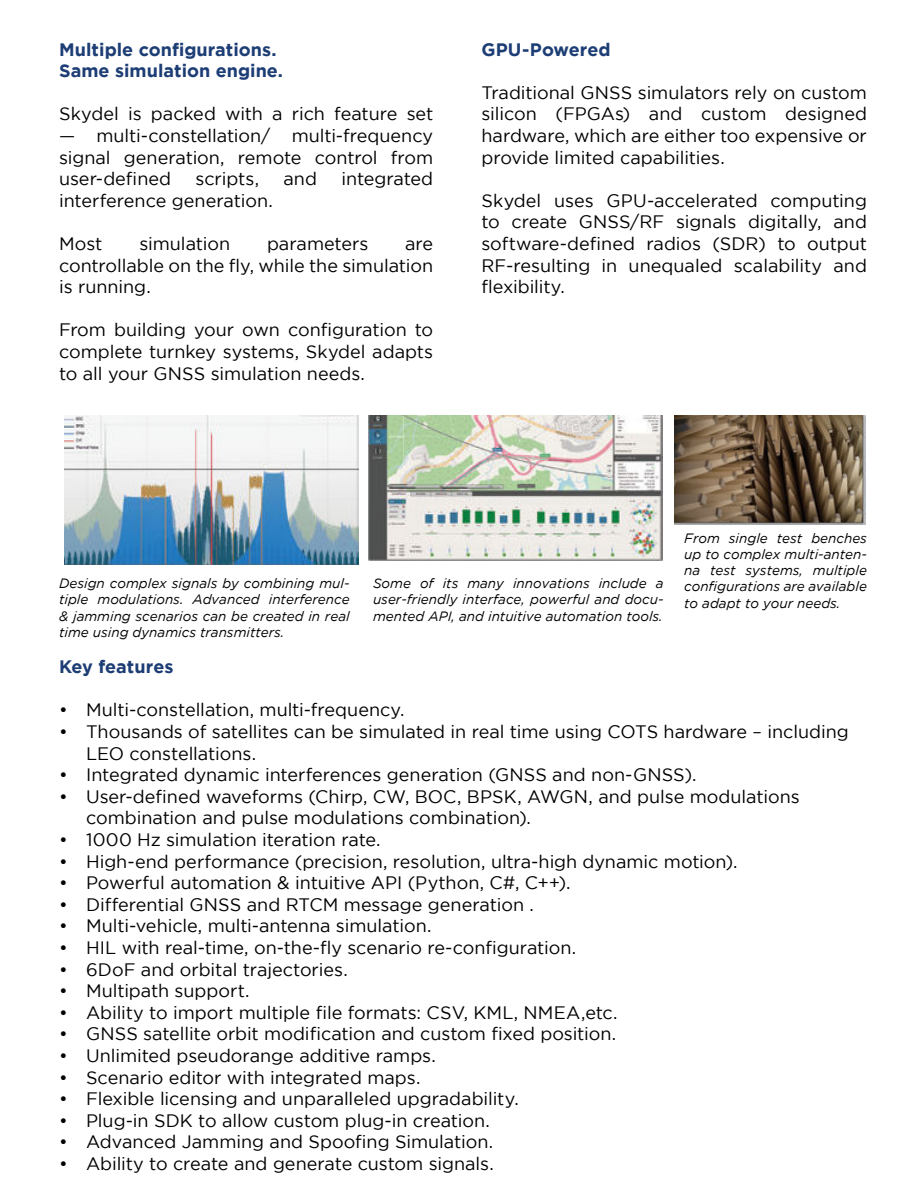
<style>
.page{position:relative;width:918px;height:1188px;background:#fff}
.page>*{position:absolute;margin:0;border:0;box-sizing:border-box;transform-origin:0 0}
.t1{font:18px/21.6px "Gotham";letter-spacing:-.005em;color:#000;text-align:justify}
.t2{font:700 18px/21.6px "Gotham";color:#1d3d75}
.t3{font:italic 13.5px/16.2px "Gotham";color:#000;text-align:justify}
</style>
<div class="page">
<img style="left:65px;top:416px;width:294px;height:148px">
<img style="left:368px;top:416px;width:294px;height:145px">
<img style="left:674px;top:416px;width:191px;height:108px">
<p class="t2" style="left:59px;top:38px;width:226px">Multiple configurations.<br>Same simulation engine.</p>
<p class="t1" style="left:59px;top:104px;width:376px">Skydel is packed with a rich feature set</p>
<p class="t1" style="left:59px;top:126px;width:376px">— multi-constellation/ multi-frequency signal generation, remote control from user-defined</p>
<p class="t1" style="left:196px;top:168px;width:65px">scripts,</p>
<p class="t1" style="left:284px;top:168px;width:35px">and</p>
<p class="t1" style="left:341px;top:168px;width:93px">integrated</p>
<p class="t1" style="left:59px;top:190px;width:215px">interference generation.</p>
<p class="t1" style="left:59px;top:234px;width:45px">Most</p>
<p class="t1" style="left:139px;top:234px;width:92px">simulation</p>
<p class="t1" style="left:267px;top:234px;width:103px">parameters</p>
<p class="t1" style="left:59px;top:234px;width:376px;text-indent:346px">are controllable on the fly, while the simulation is running.</p>
<p class="t1" style="left:59px;top:319px;width:376px">From building your own configuration to complete turnkey systems, Skydel adapts to all your GNSS simulation needs.</p>
<p class="t2" style="left:481px;top:40px;width:131px">GPU-Powered</p>
<p class="t1" style="left:481px;top:82px;width:387px">Traditional GNSS simulators rely on custom silicon (FPGAs) and custom designed hardware, which are either too expensive or provide limited capabilities.</p>
<p class="t1" style="left:481px;top:190px;width:387px">Skydel uses GPU-accelerated computing to create GNSS/RF signals digitally, and software-defined radios (SDR) to output RF-resulting in unequaled scalability and flexibility.</p>
<p class="t3" style="left:59px;top:576px;width:292px">Design complex signals by combining mul&shy;tiple modulations. Advanced interference &amp; jamming scenarios can be created in real time using dynamics transmitters.</p>
<p class="t3" style="left:373px;top:576px;width:292px">Some of its many innovations include a user-friendly interface, powerful and docu&shy;mented API, and intuitive automation tools.</p>
<p class="t3" style="left:684px;top:531px;width:184px">From single test benches up to complex multi-anten&shy;na test systems, multiple configurations are available to adapt to your needs.</p>
<p class="t2" style="left:59px;top:657px;width:116px">Key features</p>
<p class="t1" style="left:59px;top:700px;width:347px">• Multi-constellation, multi-frequency.</p>
<p class="t1" style="left:86px;top:722px;width:764px;text-indent:-27px">• Thousands of satellites can be simulated in real time using COTS hardware – including<br>LEO constellations.</p>
<p class="t1" style="left:59px;top:765px;width:639px">• Integrated dynamic interferences generation (GNSS and non-GNSS).</p>
<p class="t1" style="left:86px;top:786px;width:715px;text-indent:-27px">• User-defined waveforms (Chirp, CW, BOC, BPSK, AWGN, and pulse modulations combination and pulse modulations combination).</p>
<p class="t1" style="left:59px;top:830px;width:323px">• 1000 Hz simulation iteration rate.</p>
<p class="t1" style="left:59px;top:851px;width:680px">• High-end performance (precision, resolution, ultra-high dynamic motion).</p>
<p class="t1" style="left:59px;top:873px;width:513px">• Powerful automation &amp; intuitive API (Python, C#, C++).</p>
<p class="t1" style="left:59px;top:894px;width:476px">• Differential GNSS and RTCM message generation .</p>
<p class="t1" style="left:59px;top:916px;width:374px">• Multi-vehicle, multi-antenna simulation.</p>
<p class="t1" style="left:59px;top:938px;width:519px">• HIL with real-time, on-the-fly scenario re-configuration.</p>
<p class="t1" style="left:59px;top:959px;width:290px">• 6DoF and orbital trajectories.</p>
<p class="t1" style="left:59px;top:981px;width:192px">• Multipath support.</p>
<p class="t1" style="left:59px;top:1002px;width:560px">• Ability to import multiple file formats: CSV, KML, NMEA,etc.</p>
<p class="t1" style="left:59px;top:1024px;width:559px">• GNSS satellite orbit modification and custom fixed position.</p>
<p class="t1" style="left:59px;top:1046px;width:378px">• Unlimited pseudorange additive ramps.</p>
<p class="t1" style="left:59px;top:1067px;width:363px">• Scenario editor with integrated maps.</p>
<p class="t1" style="left:59px;top:1089px;width:461px">• Flexible licensing and unparalleled upgradability.</p>
<p class="t1" style="left:59px;top:1110px;width:432px">• Plug-in SDK to allow custom plug-in creation.</p>
<p class="t1" style="left:59px;top:1132px;width:436px">• Advanced Jamming and Spoofing Simulation.</p>
<p class="t1" style="left:59px;top:1154px;width:436px">• Ability to create and generate custom signals.</p>
</div>
